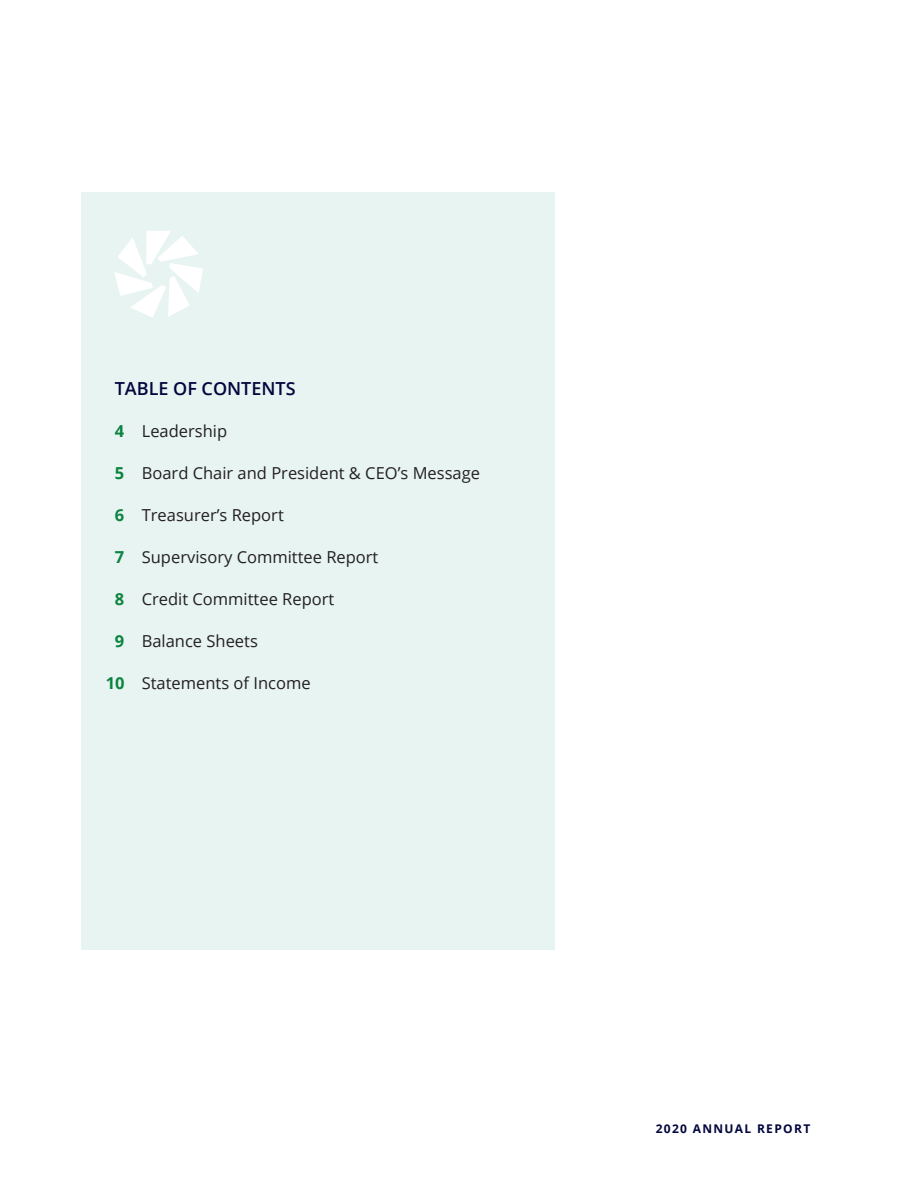
<style>
.page{position:relative;width:918px;height:1188px;background:#fff}
.page>*{position:absolute;margin:0;border:0;box-sizing:border-box;transform-origin:0 0}
.t1{font:600 18px "Open Sans";color:#02063d}
.t2{font:16.5px "Open Sans";color:#231f20}
.t3{font:700 12px "Open Sans";letter-spacing:.11em;color:#02063d}
.s1{font-weight:700;color:#0c8340}
</style>
<div class="page">
<div style="left:81px;top:193px;width:473px;height:757px;background:#e7f4f1"></div>
<svg style="left:114px;top:231px;width:89px;height:86px"></svg>
<p class="t1" style="left:115px;top:376px;width:182px">TABLE OF CONTENTS</p>
<p class="t2" style="left:115px;top:420px;width:114px"><span class="s1">4</span> Leadership</p>
<p class="t2" style="left:115px;top:462px;width:367px"><span class="s1">5</span> Board Chair and President &amp; CEO’s Message</p>
<p class="t2" style="left:115px;top:504px;width:171px"><span class="s1">6</span> Treasurer’s Report</p>
<p class="t2" style="left:115px;top:546px;width:265px"><span class="s1">7</span> Supervisory Committee Report</p>
<p class="t2" style="left:115px;top:588px;width:221px"><span class="s1">8</span> Credit Committee Report</p>
<p class="t2" style="left:115px;top:630px;width:145px"><span class="s1">9</span> Balance Sheets</p>
<p class="t2" style="left:106px;top:672px;width:206px"><span class="s1">10</span> Statements of Income</p>
<p class="t3" style="left:656px;top:1120px;width:156px">2020 ANNUAL REPORT</p>
</div>
